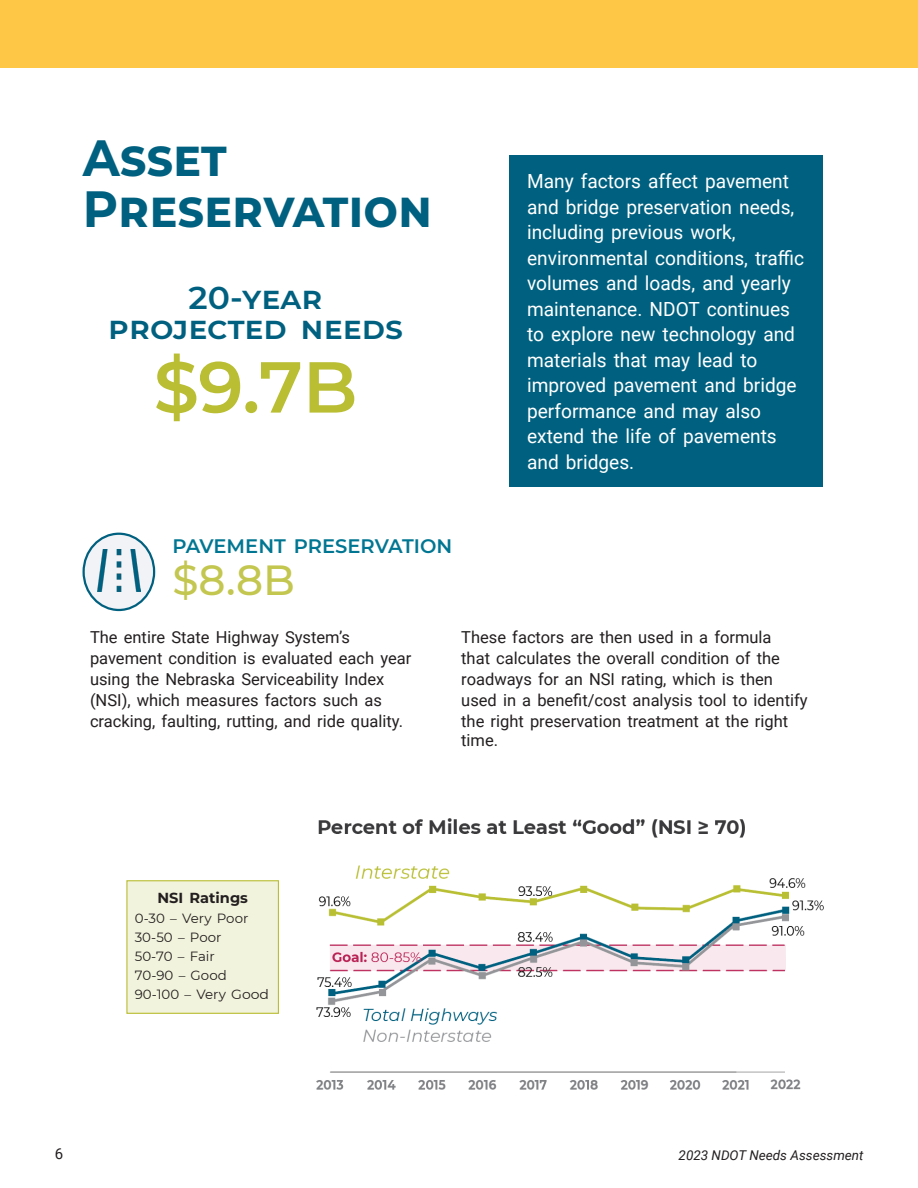
<style>
.page{position:relative;width:918px;height:1188px;background:#fff}
.page>*{position:absolute;margin:0;border:0;box-sizing:border-box;transform-origin:0 0}
.Body_Text{font:600 72px "Montserrat";color:#b9be33}
.Heading_-_Main_2022{font:700 51px/51px "Montserrat";color:#00607f;scale:.95 1}
.subheads{font:500 42px "Montserrat";color:#c3c64f}
.Body_Text-2{font:600 31.5px/30px "Montserrat";letter-spacing:.005em;color:#00607f;text-align:center;scale:1.05 1}
.Body_Text-3{font:19.5px/25.5px "Roboto";color:#fff}
.subheads-2{font:600 19.5px "Montserrat";color:#007692}
.Body_Text-4{font:16.5px/21px "Roboto";color:#231f20}
.t1{font:15px "Roboto";color:#231f20}
.Body_Text-5{font:700 14.55px "Montserrat";color:#231f20}
.t2{font:italic 13.5px "Roboto";color:#231f20}
.Body_Text-6{font:13.35px "Montserrat";color:#231f20}
</style>
<div class="page">
<div style="left:509px;top:155px;width:314px;height:332px;background:#00607f"></div>
<div style="left:0;top:0;width:918px;height:68px;background:#ffc746"></div>
<div style="left:84px;top:534px;width:70px;height:76px;background:#f2f3f6;border-radius:50%"></div>
<img style="left:97px;top:549px;width:44px;height:42px">
<div style="left:82px;top:533px;width:73px;height:78px;border:2px solid #00607f;border-radius:50%"></div>
<img style="left:316px;top:818px;width:508px;height:272px">
<div style="left:127px;top:881px;width:151px;height:132px;background:#f2f3dc"></div>
<div style="left:126px;top:880px;width:153px;height:134px;border:1px solid #b9be33"></div>
<p class="Heading_-_Main_2022" style="left:83px;top:129px;width:370px">Asset<br>Preservation</p>
<p class="Body_Text-2" style="left:108px;top:282px;width:282px">20-year projected needs</p>
<p class="Body_Text" style="left:154px;top:336px;width:205px">$9.7B</p>
<p class="subheads-2" style="left:172px;top:533px;width:281px">PAVEMENT PRESERVATION</p>
<p class="subheads" style="left:172px;top:551px;width:124px">$8.8B</p>
<p class="Body_Text-3" style="left:527px;top:168px;width:279px">Many factors affect pavement and bridge preservation needs, including previous work, environmental conditions, traffic volumes and loads, and yearly maintenance. NDOT continues to explore new technology and materials that may lead to improved pavement and bridge performance and may also extend the life of pavements and bridges.</p>
<p class="Body_Text-4" style="left:90px;top:626px;width:323px">The entire State Highway System’s pavement condition is evaluated each year using the Nebraska Serviceability Index (NSI), which measures factors such as cracking, faulting, rutting, and ride quality.</p>
<p class="Body_Text-4" style="left:461px;top:626px;width:348px">These factors are then used in a formula<br>that calculates the overall condition of the roadways for an NSI rating, which is then used in a benefit/cost analysis tool to identify the right preservation treatment at the right</p>
<p class="Body_Text-4" style="left:461px;top:729px;width:38px">time.</p>
<p class="Body_Text-5" style="left:157px;top:887px;width:92px">NSI Ratings</p>
<p class="Body_Text-6" style="left:135px;top:909px;width:115px">0-30 – Very Poor</p>
<p class="Body_Text-6" style="left:135px;top:928px;width:88px">30-50 – Poor</p>
<p class="Body_Text-6" style="left:135px;top:947px;width:82px">50-70 – Fair</p>
<p class="Body_Text-6" style="left:135px;top:966px;width:93px">70-90 – Good</p>
<p class="Body_Text-6" style="left:135px;top:985px;width:136px">90-100 – Very Good</p>
<p class="t1" style="left:55px;top:1143px;width:10px">6</p>
<p class="t2" style="left:679px;top:1146px;width:186px">2023 NDOT Needs Assessment</p>
</div>
